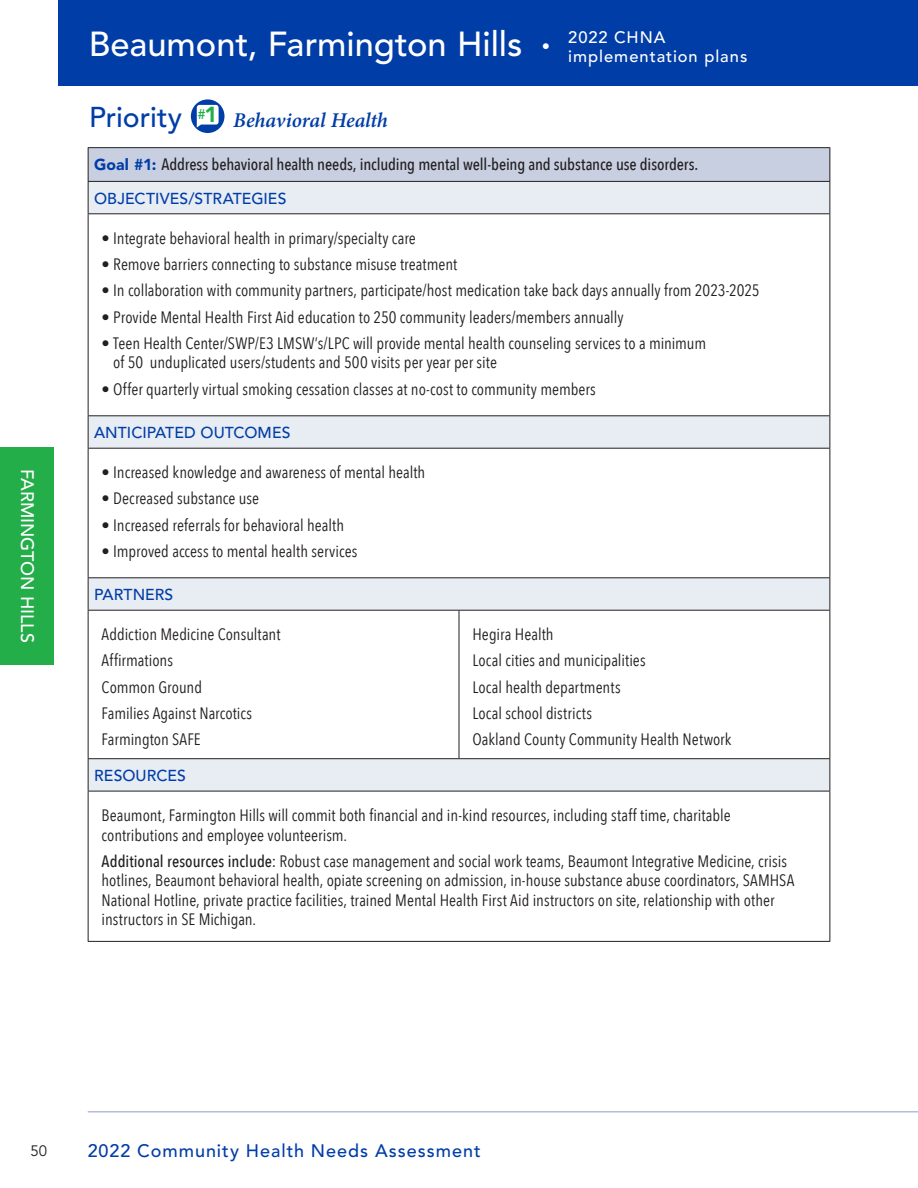
<style>
.page{position:relative;width:918px;height:1188px;background:#fff}
.page>*{position:absolute;margin:0;border:0;box-sizing:border-box;transform-origin:0 0}
.t1{font:500 34.5px "Avenir LT Std";color:#fff}
.t2{font:italic 600 21px "Minion Pro";letter-spacing:-.01em;color:#003da7}
.t3{font:500 18px "Avenir LT Std";letter-spacing:.055em;color:#003da7}
.t4{font:500 18px "Avenir LT Std";letter-spacing:-.005em;color:#fff}
.t5{font:16.5px/26.2px "Avenir Next Condensed";color:#231f20}
.t6{font:500 16.5px "Avenir Next Condensed";letter-spacing:-.01em;color:#231f20}
.t7{font:500 16.5px/18.8px "Avenir LT Std";letter-spacing:.055em;color:#fff}
.t8{font:500 15.75px "Avenir LT Std";letter-spacing:.005em;color:#003da7}
.t9{font:15px "Avenir LT Std";color:#231f20}
.s1{font-size:16.5px}
.s2{font-family:"Avenir LT Std";font-weight:500;font-style:normal;font-size:28.5px}
.s3{font-family:"Avenir LT Std";font-weight:900;font-size:15.75px;color:#003da7}
.s4{font-weight:500}
</style>
<div class="page">
<hr style="left:88px;top:1111px;width:830px;height:1px;background:#8c9cc6">
<div style="left:58px;top:0;width:860px;height:86px;background:#003da7"></div>
<div style="left:0;top:447px;width:54px;height:217px;background:#23ae49"></div>
<div style="left:88px;top:148px;width:742px;height:33px;background:#c8cfe1"></div>
<div style="left:89px;top:182px;width:741px;height:31px;background:#e8ecf3"></div>
<svg style="left:89px;top:214px;width:741px;height:727px"></svg>
<hr style="left:88px;top:147px;width:371px;height:1px;background:#231f20">
<hr style="left:459px;top:147px;width:371px;height:1px;background:#231f20">
<hr style="left:88px;top:181px;width:371px;height:1px;background:#231f20">
<hr style="left:459px;top:181px;width:371px;height:1px;background:#231f20">
<hr style="left:88px;top:213px;width:371px;height:1px;background:#231f20">
<hr style="left:459px;top:213px;width:371px;height:1px;background:#231f20">
<hr style="left:88px;top:415px;width:371px;height:1px;background:#231f20">
<hr style="left:459px;top:415px;width:371px;height:1px;background:#231f20">
<hr style="left:88px;top:448px;width:371px;height:1px;background:#231f20">
<hr style="left:459px;top:448px;width:371px;height:1px;background:#231f20">
<hr style="left:88px;top:577px;width:371px;height:1px;background:#231f20">
<hr style="left:459px;top:577px;width:371px;height:1px;background:#231f20">
<hr style="left:88px;top:610px;width:371px;height:1px;background:#231f20">
<hr style="left:459px;top:610px;width:371px;height:1px;background:#231f20">
<hr style="left:88px;top:758px;width:371px;height:1px;background:#231f20">
<hr style="left:459px;top:758px;width:371px;height:1px;background:#231f20">
<hr style="left:88px;top:791px;width:371px;height:1px;background:#231f20">
<hr style="left:459px;top:791px;width:371px;height:1px;background:#231f20">
<hr style="left:88px;top:941px;width:371px;height:1px;background:#231f20">
<hr style="left:459px;top:941px;width:371px;height:1px;background:#231f20">
<hr style="left:88px;top:214px;width:1px;height:201px;background:#231f20">
<hr style="left:88px;top:449px;width:1px;height:128px;background:#231f20">
<hr style="left:88px;top:611px;width:1px;height:147px;background:#231f20">
<hr style="left:88px;top:791px;width:1px;height:150px;background:#231f20">
<hr style="left:88px;top:148px;width:1px;height:33px;background:#231f20">
<hr style="left:88px;top:182px;width:1px;height:31px;background:#231f20">
<hr style="left:88px;top:416px;width:1px;height:32px;background:#231f20">
<hr style="left:88px;top:578px;width:1px;height:32px;background:#231f20">
<hr style="left:88px;top:759px;width:1px;height:32px;background:#231f20">
<hr style="left:830px;top:148px;width:1px;height:33px;background:#231f20">
<hr style="left:830px;top:182px;width:1px;height:31px;background:#231f20">
<hr style="left:830px;top:416px;width:1px;height:32px;background:#231f20">
<hr style="left:830px;top:578px;width:1px;height:32px;background:#231f20">
<hr style="left:830px;top:759px;width:1px;height:32px;background:#231f20">
<hr style="left:830px;top:214px;width:1px;height:201px;background:#231f20">
<hr style="left:830px;top:449px;width:1px;height:128px;background:#231f20">
<hr style="left:459px;top:611px;width:1px;height:147px;background:#231f20">
<hr style="left:830px;top:611px;width:1px;height:147px;background:#231f20">
<hr style="left:830px;top:791px;width:1px;height:150px;background:#231f20">
<svg style="left:191px;top:99px;width:33px;height:34px"></svg>
<svg style="left:197px;top:105px;width:22px;height:23px"></svg>
<p class="t4" style="left:38px;top:469px;width:176px;rotate:90deg">FARMINGTON HILLS</p>
<h1 class="t1" style="left:89px;top:24px;width:463px">Beaumont, Farmington Hills <span class="s1">•</span></h1>
<p class="t7" style="left:568px;top:29px;width:181px">2022 CHNA implementation plans</p>
<h1 class="t1" style="left:90px;top:24px;width:158px">Str tegies</h1>
<p class="t2" style="left:89px;top:106px;width:300px"><span class="s2">Priority</span> <sup>#</sup><sup>1</sup> Behavioral Health</p>
<p class="t6" style="left:94px;top:154px;width:606px"><span class="s3">Goal #1:</span> Address behavioral health needs, including mental well-being and substance use disorders.</p>
<p class="t8" style="left:94px;top:189px;width:194px">OBJECTIVES/STRATEGIES</p>
<p class="t5" style="left:102px;top:224px;width:316px">• Integrate behavioral health in primary/specialty care</p>
<p class="t5" style="left:102px;top:250px;width:357px">• Remove barriers connecting to substance misuse treatment</p>
<p class="t5" style="left:102px;top:277px;width:660px">• In collaboration with community partners, participate/host medication take back days annually from 2023-2025</p>
<p class="t5" style="left:102px;top:303px;width:524px">• Provide Mental Health First Aid education to 250 community leaders/members annually</p>
<p class="t5" style="left:113px;top:333px;width:594px;line-height:19.5px;text-indent:-12px">• Teen Health Center/SWP/E3 LMSW’s/LPC will provide mental health counseling services to a minimum of 50 unduplicated users/students and 500 visits per year per site</p>
<p class="t5" style="left:102px;top:375px;width:496px">• Offer quarterly virtual smoking cessation classes at no-cost to community members</p>
<p class="t8" style="left:94px;top:423px;width:198px">ANTICIPATED OUTCOMES</p>
<p class="t5" style="left:102px;top:459px;width:325px">• Increased knowledge and awareness of mental health</p>
<p class="t5" style="left:102px;top:485px;width:159px">• Decreased substance use</p>
<p class="t5" style="left:102px;top:511px;width:244px">• Increased referrals for behavioral health</p>
<p class="t5" style="left:102px;top:537px;width:257px">• Improved access to mental health services</p>
<p class="t8" style="left:94px;top:585px;width:81px">PARTNERS</p>
<p class="t5" style="left:102px;top:621px;width:180px">Addiction Medicine Consultant<br>Affirmations<br>Common Ground<br>Families Against Narcotics<br>Farmington SAFE</p>
<p class="t5" style="left:472px;top:621px;width:261px">Hegira Health<br>Local cities and municipalities<br>Local health departments<br>Local school districts<br>Oakland County Community Health Network</p>
<p class="t8" style="left:94px;top:766px;width:93px">RESOURCES</p>
<p class="t5" style="left:102px;top:805px;width:631px;line-height:19.5px">Beaumont, Farmington Hills will commit both financial and in-kind resources, including staff time, charitable contributions and employee volunteerism.</p>
<p class="t5" style="left:102px;top:851px;width:694px;line-height:19.5px"><span class="s4">Additional resources include:</span> Robust case management and social work teams, Beaumont Integrative Medicine, crisis hotlines, Beaumont behavioral health, opiate screening on admission, in-house substance abuse coordinators, SAMHSA National Hotline, private practice facilities, trained Mental Health First Aid instructors on site, relationship with other instructors in SE Michigan.</p>
<p class="t9" style="left:31px;top:1142px;width:18px">50</p>
<p class="t3" style="left:88px;top:1141px;width:395px">2022 Community Health Needs Assessment</p>
</div>
